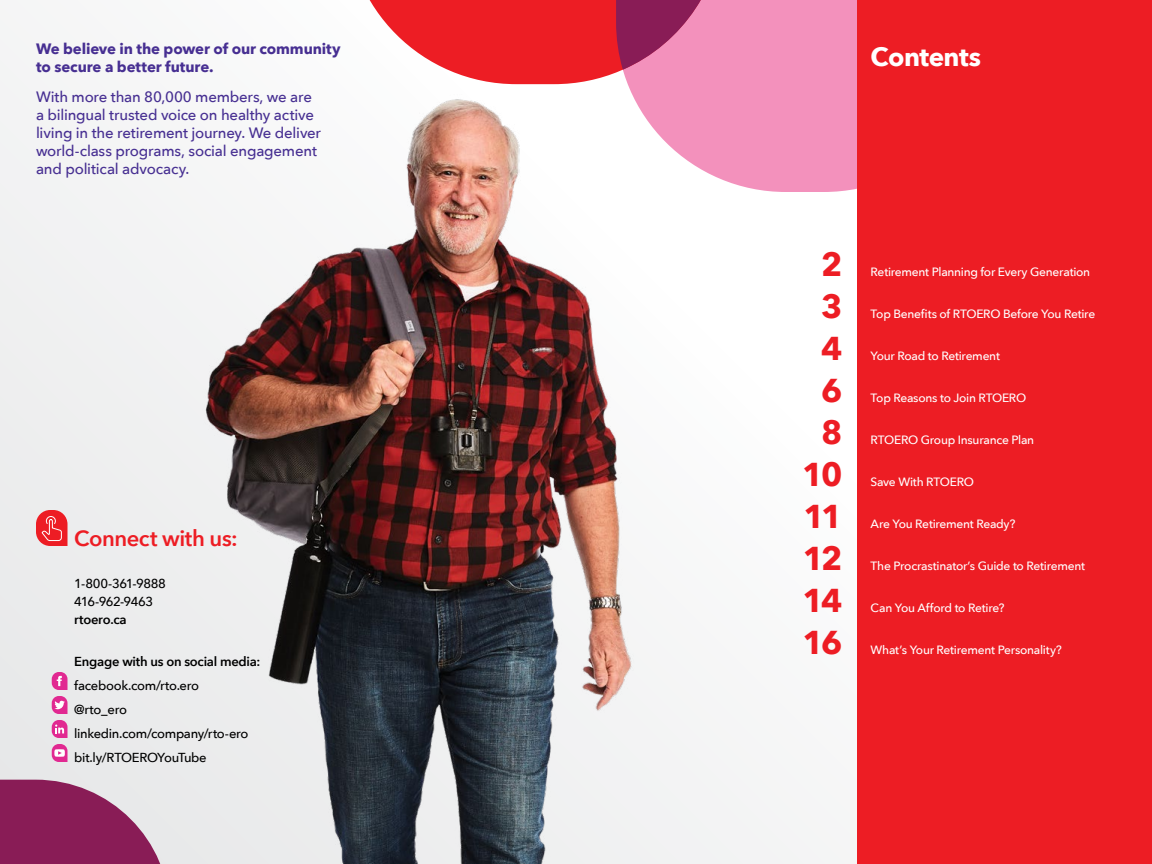
<style>
.page{position:relative;width:1152px;height:864px;background:#fff}
.page>*{position:absolute;margin:0;border:0;box-sizing:border-box;transform-origin:0 0}
.t1{font:700 33px/42px "Avenir Next";letter-spacing:-.085em;color:#ed1d24;text-align:center}
.t2{font:700 26px "Avenir Next";letter-spacing:-.02em;color:#fff}
.t3{font:600 22px "Avenir Next";letter-spacing:-.02em;color:#ed1d24}
.t4{font:500 15px/18px "Avenir Next";letter-spacing:-.015em;color:#472f92}
.t5{font:700 15px/18px "Avenir Next";letter-spacing:-.01em;color:#472f92}
.t6{font:500 13px/24px "Avenir Next";letter-spacing:-.025em;color:#000}
.t7{font:600 13px "Avenir Next";letter-spacing:-.02em;color:#000}
.t8{font:500 12px "Avenir Next";letter-spacing:-.025em;color:#fff}
</style>
<div class="page">
<div style="left:857px;top:0;width:295px;height:864px;background:#ed1d24"></div>
<img style="left:0;top:0;width:857px;height:864px">
<svg style="left:36px;top:510px;width:32px;height:36px"></svg>
<svg style="left:52px;top:696px;width:15px;height:18px"></svg>
<svg style="left:52px;top:744px;width:15px;height:18px"></svg>
<svg style="left:52px;top:672px;width:15px;height:18px"></svg>
<svg style="left:52px;top:720px;width:15px;height:18px"></svg>
<svg style="left:0;top:780px;width:170px;height:84px"></svg>
<p class="t5" style="left:36px;top:40px;width:306px">We believe in the power of our community to secure a better future.</p>
<p class="t4" style="left:36px;top:87px;width:287px">With more than 80,000 members, we are a bilingual trusted voice on healthy active living in the retirement journey. We deliver world-class programs, social engagement and political advocacy.</p>
<h3 class="t3" style="left:74px;top:519px;width:165px">Connect with us:</h3>
<p class="t6" style="left:74px;top:574px;width:93px;line-height:18px">1-800-361-9888<br>416-962-9463</p>
<p class="t7" style="left:74px;top:608px;width:54px">rtoero.ca</p>
<p class="t7" style="left:74px;top:650px;width:188px">Engage with us on social media:</p>
<p class="t6" style="left:74px;top:673px;width:176px">facebook.com/rto.ero @rto_ero linkedin.com/company/rto-ero bit.ly/RTOEROYouTube</p>
<h2 class="t2" style="left:871px;top:34px;width:112px">Contents</h2>
<h1 class="t1" style="left:802px;top:243px;width:42px">2<br>3<br>4<br>6<br>8<br>10<br>11<br>12<br>14<br>16</h1>
<p class="t8" style="left:871px;top:262px;width:221px">Retirement Planning for Every Generation</p>
<p class="t8" style="left:871px;top:304px;width:226px">Top Benefits of RTOERO Before You Retire</p>
<p class="t8" style="left:871px;top:346px;width:131px">Your Road to Retirement</p>
<p class="t8" style="left:871px;top:388px;width:157px">Top Reasons to Join RTOERO</p>
<p class="t8" style="left:871px;top:430px;width:165px">RTOERO Group Insurance Plan</p>
<p class="t8" style="left:871px;top:472px;width:105px">Save With RTOERO</p>
<p class="t8" style="left:871px;top:514px;width:146px">Are You Retirement Ready?</p>
<p class="t8" style="left:871px;top:556px;width:216px">The Procrastinator’s Guide to Retirement</p>
<p class="t8" style="left:871px;top:598px;width:135px">Can You Afford to Retire?</p>
<p class="t8" style="left:871px;top:640px;width:193px">What’s Your Retirement Personality?</p>
</div>
